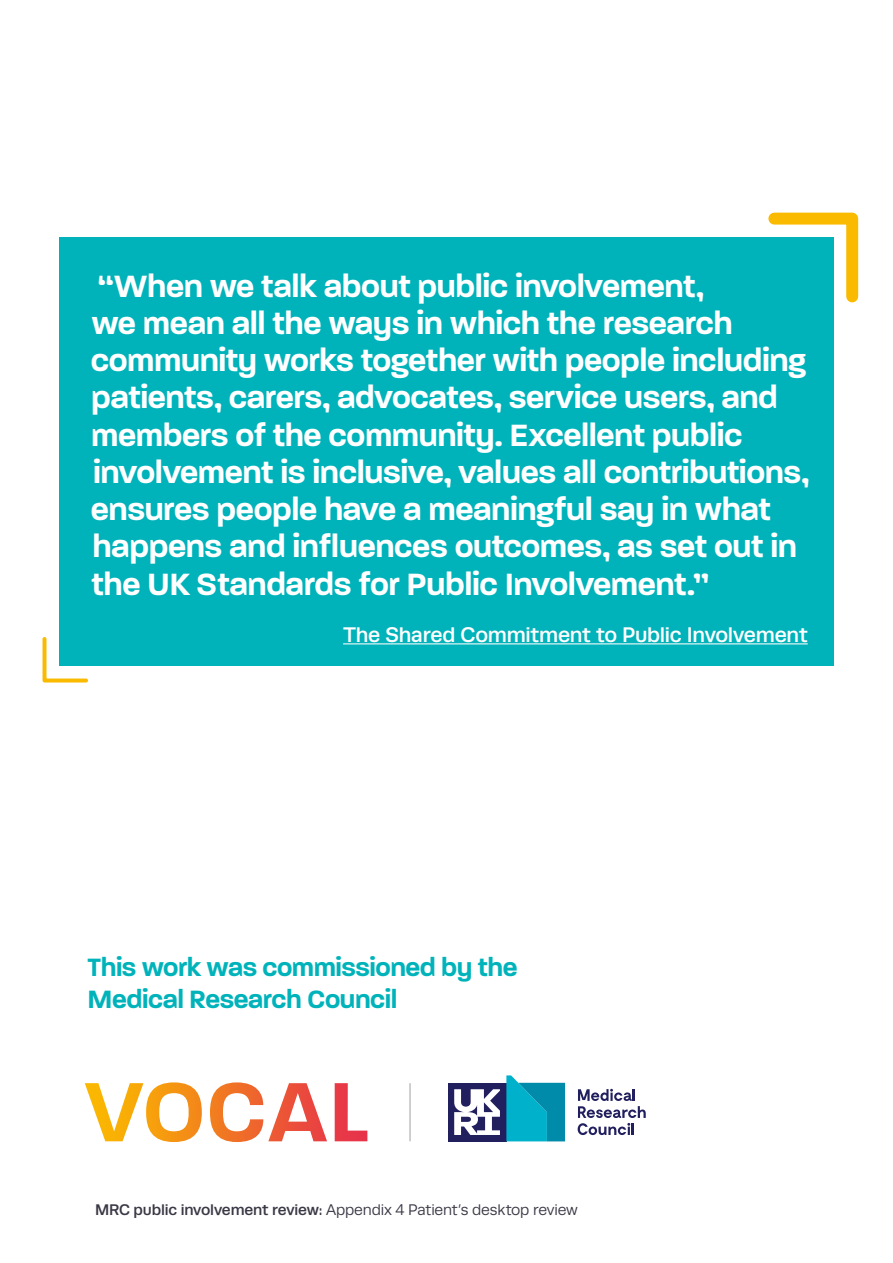
<style>
.page{position:relative;width:893px;height:1263px;background:#fff}
.page>*{position:absolute;margin:0;border:0;box-sizing:border-box;transform-origin:0 0}
.t1{font:600 33.3px/37.2px "Paralucent";letter-spacing:-.015em;color:#fff}
.t2{font:600 27.15px/32.5px "Paralucent";letter-spacing:-.02em;color:#00b3ba}
.t3{font:500 21.3px "Runda";letter-spacing:-.015em;color:#fff}
.t4{font:15.45px "Runda";letter-spacing:-.01em;color:#3b3845}
.s1{font-weight:500}
</style>
<div class="page">
<svg style="left:578px;top:1089px;width:68px;height:46px"></svg>
<div style="left:448px;top:1083px;width:58px;height:58px;background:#211f5e"></div>
<svg style="left:454px;top:1089px;width:46px;height:46px"></svg>
<svg style="left:506px;top:1075px;width:59px;height:66px"></svg>
<svg style="left:85px;top:1082px;width:117px;height:60px"></svg>
<svg style="left:335px;top:1083px;width:32px;height:58px"></svg>
<svg style="left:210px;top:1082px;width:117px;height:60px"></svg>
<hr style="left:409px;top:1083px;width:2px;height:58px;background:#999">
<div style="left:59px;top:237px;width:774px;height:429px;background:#00b3ba"></div>
<hr style="left:343px;top:643px;width:465px;height:1px;background:#fff">
<svg style="left:42px;top:637px;width:46px;height:46px"></svg>
<svg style="left:768px;top:212px;width:91px;height:96px"></svg>
<p class="t1" style="left:91px;top:267px;width:720px">“When we talk about public involvement,<br>we mean all the ways in which the research community works together with people including patients, carers, advocates, service users, and members of the community. Excellent public involvement is inclusive, values all contributions, ensures people have a meaningful say in what happens and influences outcomes, as set out in the UK Standards for Public Involvement.”</p>
<p class="t3" style="left:343px;top:622px;width:466px">The Shared Commitment to Public Involvement</p>
<p class="t2" style="left:88px;top:950px;width:431px">This work was commissioned by the<br>Medical Research Council</p>
<p class="t4" style="left:95px;top:1201px;width:484px"><span class="s1">MRC public involvement review:</span> Appendix 4 Patient’s desktop review</p>
</div>
